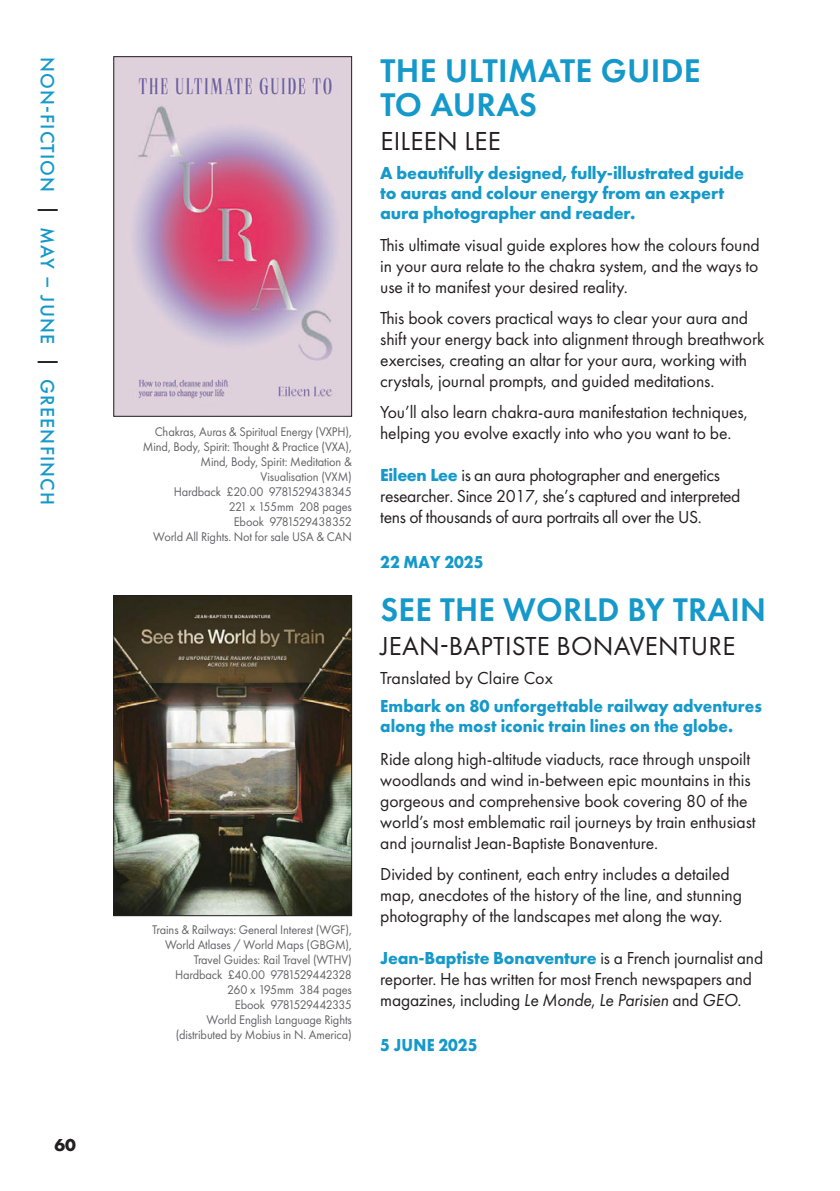
<style>
.page{position:relative;width:840px;height:1191px;background:#fff}
.page>*{position:absolute;margin:0;border:0;box-sizing:border-box;transform-origin:0 0}
.Book_Title{font:600 34px/34px "Futura PT";letter-spacing:.01em;color:#1599ca}
.Author{font:27px "Futura PT";letter-spacing:.01em;color:#231f20}
.t1{font:500 20px "Futura PT";letter-spacing:.06em;color:#1599ca}
.Blurb{font:18px/21px "Futura PT";letter-spacing:-.005em;color:#231f20}
.Shoutline{font:700 18px/20px "Futura PT";letter-spacing:-.01em;color:#1599ca}
.Shoutline-2{font:700 18px/20px "Futura PT";letter-spacing:-.01em;color:#1599ca;scale:.94 1}
.Translated_by{font:18px "Futura PT";color:#231f20}
.Blurb-2{font:700 18px "Futura PT";color:#1599ca;scale:.9 1}
.t2{font:700 18px "Futura PT";color:#231f20}
.ISBN_title{font:13px/15px "Futura PT";letter-spacing:-.01em;color:#636366;text-align:right;scale:.95 1}
.ISBN_title-2{font:13px "Futura PT";letter-spacing:-.045em;color:#636366;scale:.95 1}
.ISBN_title-3{font:13px "Futura PT";letter-spacing:-.05em;color:#636366;scale:.95 1}
.s1{color:#231f20}
.s2{font-weight:700;color:#1599ca}
.s3{font-style:italic}
</style>
<div class="page">
<img style="left:115px;top:597px;width:234px;height:317px">
<div style="left:113px;top:595px;width:238px;height:321px;border:1px solid #231f20"></div>
<img style="left:115px;top:58px;width:234px;height:356px">
<div style="left:113px;top:56px;width:238px;height:360px;border:1px solid #231f20"></div>
<p class="t1" style="left:60px;top:57px;width:449px;rotate:90deg">NON-FICTION <span class="s1">|</span> MAY – JUNE <span class="s1">|</span> GREENFINCH</p>
<p class="t2" style="left:54px;top:1133px;width:23px">60</p>
<p class="ISBN_title" style="left:155px;top:424px;width:209px">Chakras, Auras &amp; Spiritual Energy (VXPH),</p>
<p class="ISBN_title" style="left:143px;top:439px;width:221px">Mind, Body, Spirit: Thought &amp; Practice (VXA),</p>
<p class="ISBN_title" style="left:200px;top:454px;width:161px">Mind, Body, Spirit: Meditation &amp;<br>Visualisation (VXM)</p>
<p class="ISBN_title" style="left:174px;top:484px;width:189px">Hardback £20.00 9781529438345</p>
<p class="ISBN_title" style="left:228px;top:499px;width:131px">221 x 155mm 208 pages</p>
<p class="ISBN_title-2" style="left:234px;top:514px;width:126px">Ebook 9781529438352</p>
<p class="ISBN_title" style="left:153px;top:529px;width:210px">World All Rights. Not for sale USA &amp; CAN</p>
<p class="ISBN_title" style="left:152px;top:922px;width:211px">Trains &amp; Railways: General Interest (WGF),</p>
<p class="ISBN_title" style="left:165px;top:937px;width:198px">World Atlases / World Maps (GBGM),</p>
<p class="ISBN_title" style="left:194px;top:952px;width:168px">Travel Guides: Rail Travel (WTHV)</p>
<p class="ISBN_title-2" style="left:175px;top:967px;width:187px">Hardback £40.00 9781529442328</p>
<p class="ISBN_title" style="left:227px;top:982px;width:133px">260 x 195mm 384 pages</p>
<p class="ISBN_title-3" style="left:235px;top:997px;width:125px">Ebook 9781529442335</p>
<p class="ISBN_title" style="left:175px;top:1012px;width:187px">World English Language Rights (distributed by Mobius in N. America)</p>
<p class="Book_Title" style="left:380px;top:54px;width:322px">THE ULTIMATE GUIDE<br>TO AURAS</p>
<p class="Author" style="left:380px;top:125px;width:122px">EILEEN LEE</p>
<p class="Shoutline" style="left:380px;top:162px;width:365px">A beautifully designed, fully-illustrated guide to auras and colour energy from an expert aura photographer and reader.</p>
<p class="Blurb" style="left:380px;top:234px;width:381px;text-align:justify">This ultimate visual guide explores how the colours found in your aura relate to the chakra system, and the ways to use it to manifest your desired reality.</p>
<p class="Blurb" style="left:380px;top:307px;width:385px">This book covers practical ways to clear your aura and shift your energy back into alignment through breathwork exercises, creating an altar for your aura, working with crystals, journal prompts, and guided meditations.</p>
<p class="Blurb" style="left:380px;top:401px;width:369px">You’ll also learn chakra-aura manifestation techniques, helping you evolve exactly into who you want to be.</p>
<p class="Blurb" style="left:380px;top:464px;width:361px"><span class="s2">Eileen Lee</span> is an aura photographer and energetics researcher. Since 2017, she’s captured and interpreted tens of thousands of aura portraits all over the US.</p>
<p class="Blurb-2" style="left:380px;top:550px;width:116px">22 MAY 2025</p>
<p class="Book_Title" style="left:380px;top:592px;width:387px">SEE THE WORLD BY TRAIN</p>
<p class="Author" style="left:380px;top:630px;width:356px">JEAN-BAPTISTE BONAVENTURE</p>
<p class="Translated_by" style="left:380px;top:667px;width:174px">Translated by Claire Cox</p>
<p class="Shoutline-2" style="left:380px;top:695px;width:407px">Embark on 80 unforgettable railway adventures along the most iconic train lines on the globe.</p>
<p class="Blurb" style="left:380px;top:748px;width:376px">Ride along high-altitude viaducts, race through unspoilt woodlands and wind in-between epic mountains in this gorgeous and comprehensive book covering 80 of the world’s most emblematic rail journeys by train enthusiast and journalist Jean-Baptiste Bonaventure.</p>
<p class="Blurb" style="left:380px;top:863px;width:363px">Divided by continent, each entry includes a detailed map, anecdotes of the history of the line, and stunning photography of the landscapes met along the way.</p>
<p class="Blurb" style="left:380px;top:947px;width:384px"><span class="s2">Jean-Baptiste Bonaventure</span> is a French journalist and reporter. He has written for most French newspapers and magazines, including <span class="s3">Le Monde</span>, <span class="s3">Le Parisien</span> and <span class="s3">GEO</span>.</p>
<p class="Blurb-2" style="left:380px;top:1033px;width:109px">5 JUNE 2025</p>
</div>
